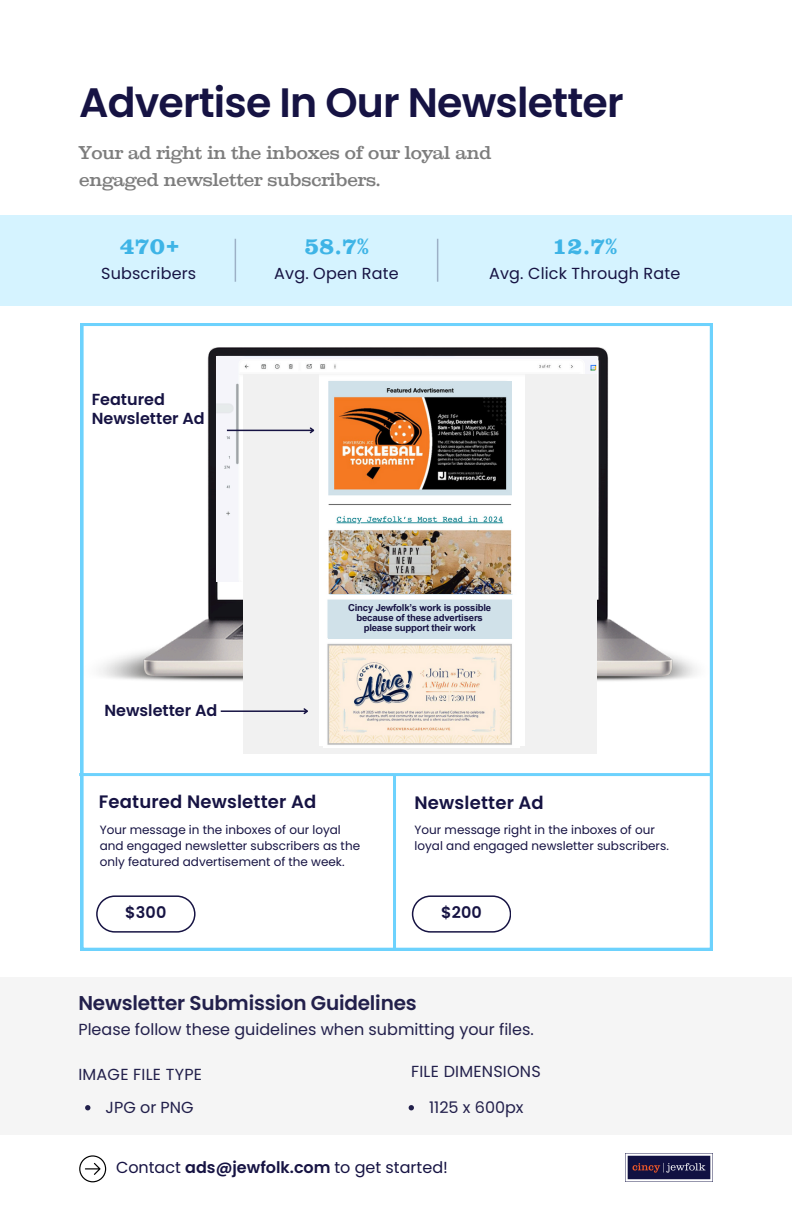
<style>
.page{position:relative;width:792px;height:1224px;background:#fff}
.page>*{position:absolute;margin:0;border:0;box-sizing:border-box;transform-origin:0 0}
.t1{font:600 41px "Poppins";letter-spacing:-.02em;color:#161343}
.t2{font:700 24px "Clarendon URW";color:#3eb4e6}
.t3{font:600 20px "Poppins";letter-spacing:-.01em;color:#161343}
.t4{font:18px/27px "Clarendon";color:#7d7d7d}
.t5{font:600 18px "Poppins";letter-spacing:.01em;color:#161343}
.t6{font:16px "Poppins";color:#161343}
.t7{font:600 16px/18.6px "Poppins";color:#161343}
.t8{font:12px/16px "Poppins";color:#161343}
.t9{font:700 9.6px/9.6px "Arial MT Pro";letter-spacing:-.02em;color:#161343;text-align:center}
.s1{font-weight:600}
</style>
<div class="page">
<svg style="left:79px;top:1155px;width:27px;height:27px"></svg>
<div style="left:0;top:215px;width:792px;height:90px;background:#d5f3ff"></div>
<hr style="left:235px;top:239px;width:1px;height:43px;background:#161343">
<hr style="left:437px;top:239px;width:1px;height:43px;background:#161343">
<div style="left:0;top:977px;width:792px;height:157px;background:#f5f5f5"></div>
<svg style="left:81px;top:323px;width:631px;height:627px"></svg>
<svg style="left:96px;top:895px;width:99px;height:38px"></svg>
<svg style="left:412px;top:895px;width:99px;height:38px"></svg>
<hr style="left:393px;top:775px;width:3px;height:176px;background:#6dd2fd">
<hr style="left:79px;top:773px;width:634px;height:3px;background:#6dd2fd">
<div style="left:323px;top:497px;width:188px;height:7px;background:#fff"></div>
<img style="left:625px;top:1153px;width:87px;height:29px">
<img style="left:328px;top:381px;width:183px;height:114px">
<img style="left:328px;top:504px;width:183px;height:89px">
<img style="left:323px;top:596px;width:197px;height:151px">
<div style="left:328px;top:601px;width:183px;height:38px;background:#d0e1e9"></div>
<p class="t1" style="left:79px;top:74px;width:546px">Advertise In Our Newsletter</p>
<h3 class="t4" style="left:79px;top:139px;width:414px">Your ad right in the inboxes of our loyal and engaged newsletter subscribers.</h3>
<h6 class="t2" style="left:304px;top:238px;width:66px">58.7%</h6>
<p class="t6" style="left:274px;top:262px;width:126px">Avg. Open Rate</p>
<p class="t2" style="left:552px;top:238px;width:66px">12.7%</p>
<p class="t2" style="left:120px;top:238px;width:62px">470+</p>
<p class="t6" style="left:101px;top:262px;width:97px">Subscribers</p>
<p class="t6" style="left:489px;top:262px;width:193px">Avg. Click Through Rate</p>
<h2 class="t7" style="left:92px;top:390px;width:115px">Featured<br>Newsletter Ad</h2>
<p class="t7" style="left:104px;top:701px;width:115px">Newsletter Ad</p>
<p class="t9" style="left:348px;top:604px;width:145px">Cincy Jewfolk’s work is possible because of these advertisers please support their work</p>
<p class="t5" style="left:99px;top:789px;width:219px">Featured Newsletter Ad</p>
<h6 class="t5" style="left:415px;top:790px;width:131px">Newsletter Ad</h6>
<p class="t8" style="left:100px;top:822px;width:262px">Your message in the inboxes of our loyal and engaged newsletter subscribers as the only featured advertisement of the week.</p>
<h3 class="t8" style="left:415px;top:822px;width:256px">Your message right in the inboxes of our loyal and engaged newsletter subscribers.</h3>
<p class="t7" style="left:125px;top:903px;width:43px">$300</p>
<h2 class="t7" style="left:441px;top:903px;width:42px">$200</h2>
<p class="t3" style="left:78px;top:989px;width:340px">Newsletter Submission Guidelines</p>
<p class="t6" style="left:78px;top:1019px;width:457px">Please follow these guidelines when submitting your files.</p>
<h4 class="t6" style="left:78px;top:1063px;width:125px">IMAGE FILE TYPE</h4>
<h2 class="t6" style="left:411px;top:1060px;width:131px">FILE DIMENSIONS</h2>
<p class="t6" style="left:106px;top:1096px;width:89px">JPG or PNG</p>
<h1 class="t6" style="left:429px;top:1096px;width:96px">1125 x 600px</h1>
<p class="t6" style="left:116px;top:1156px;width:333px">Contact <span class="s1">ads@jewfolk.com</span> to get started!</p>
</div>
